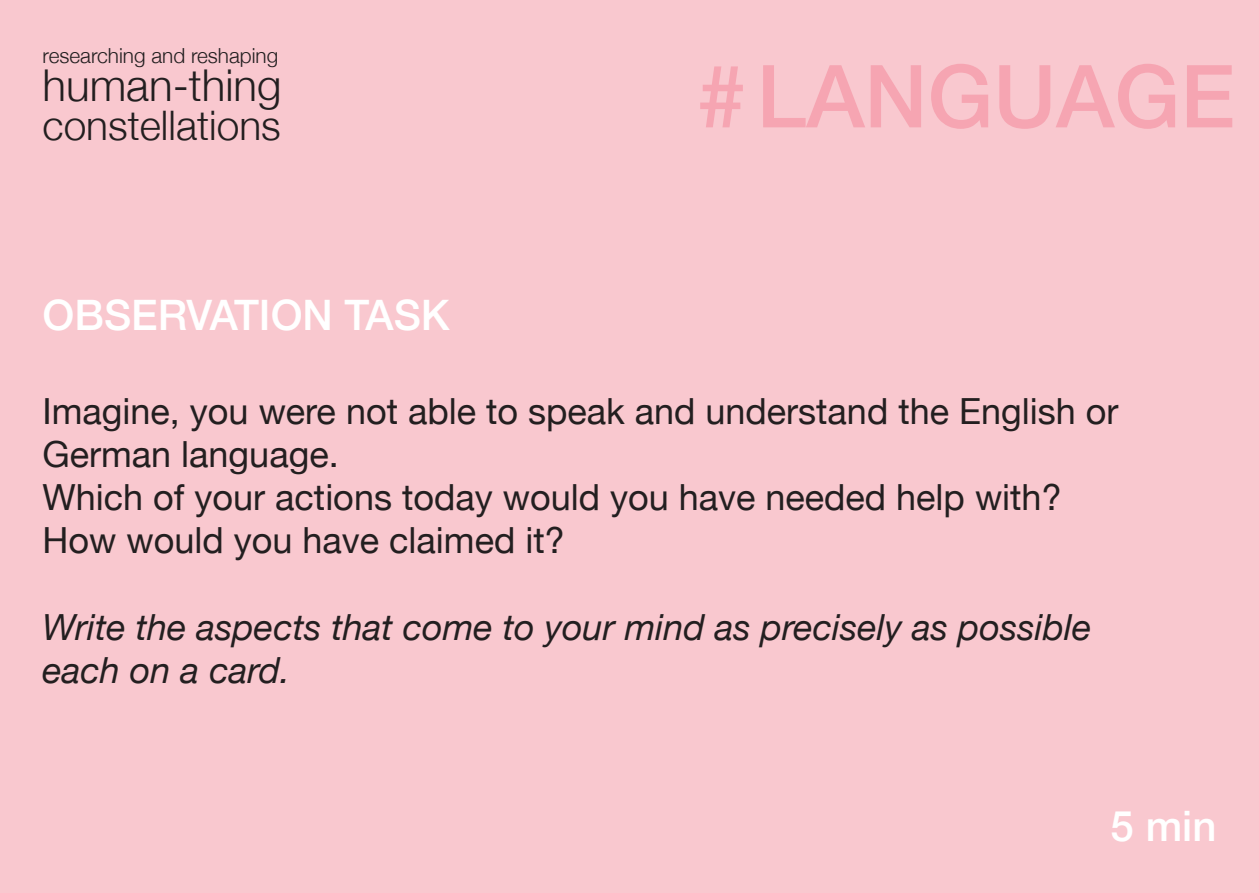
<style>
.page{position:relative;width:1259px;height:893px;background:#f9c8cf}
.page>*{position:absolute;margin:0;border:0;box-sizing:border-box;transform-origin:0 0}
.t1{font:500 87px "Helvetica Neue";color:#f6a5b2}
.t2{font:300 43.8px "Helvetica Neue";color:#231f20}
.t3{font:500 42px "Helvetica Neue";color:#fff}
.t4{font:300 40.8px "Helvetica Neue";color:#231f20}
.t5{font:36px/43.2px "Helvetica Neue";color:#231f20}
.t6{font:italic 36px/43.2px "Helvetica Neue";color:#231f20}
.t7{font:300 20.7px "Helvetica Neue";color:#231f20}
</style>
<div class="page">
<p class="t7" style="left:43px;top:39px;width:237px">researching and reshaping</p>
<p class="t2" style="left:43px;top:50px;width:241px">human-thing</p>
<p class="t4" style="left:43px;top:93px;width:240px">constellations</p>
<p class="t3" style="left:43px;top:281px;width:409px">OBSERVATION TASK</p>
<h1 class="t1" style="left:697px;top:26px;width:539px">#LANGUAGE</h1>
<p class="t5" style="left:43px;top:391px;width:1077px">Imagine, you were not able to speak and understand the English or German language.<br>Which of your actions today would you have needed help with?<br>How would you have claimed it?</p>
<p class="t6" style="left:43px;top:607px;width:1050px">Write the aspects that come to your mind as precisely as possible each on a card.</p>
<p class="t3" style="left:1110px;top:792px;width:107px">5 min</p>
</div>
